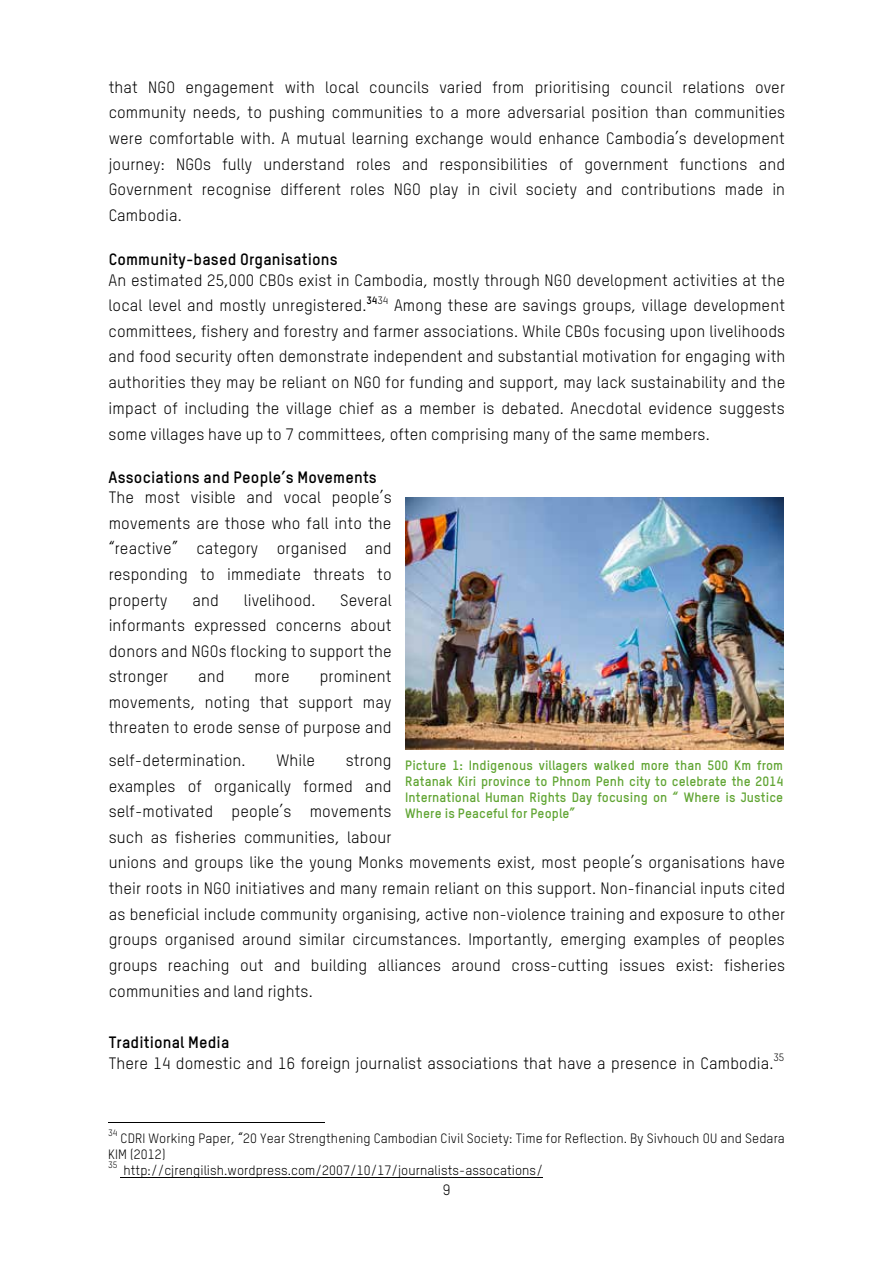
<style>
.page{position:relative;width:893px;height:1263px;background:#fff}
.page>*{position:absolute;margin:0;border:0;box-sizing:border-box;transform-origin:0 0}
.t1{font:16.2px/25.5px "Oxfam TSTARPRO";letter-spacing:.01em;color:#000;text-align:justify}
.t2{font:700 16.2px "Oxfam TSTARPRO";letter-spacing:.01em;color:#000}
.t3{font:14.7px "Oxfam TSTARPRO";color:#000}
.t4{font:700 13.35px/16px "Oxfam TSTARPRO";letter-spacing:.005em;color:#61a534;text-align:justify}
.t5{font:13.35px/16.2px "Oxfam TSTARPRO";letter-spacing:.005em;color:#000}
.t6{font:700 10.5px "Oxfam TSTARPRO";color:#000}
.t7{font:10.5px "Oxfam TSTARPRO";color:#000}
.t8{font:9px "Oxfam TSTARPRO";color:#000}
.s1{font-weight:400}
</style>
<div class="page">
<hr style="left:108px;top:1122px;width:216px;height:1px;background:#000">
<hr style="left:120px;top:1177px;width:423px;height:1px;background:#000">
<img style="left:405px;top:498px;width:378px;height:252px">
<p class="t1" style="left:109px;top:74px;width:678px">that NGO engagement with local councils varied from prioritising council relations over community needs, to pushing communities to a more adversarial position than communities were comfortable with. A mutual learning exchange would enhance Cambodia’s development journey: NGOs fully understand roles and responsibilities of government functions and Government recognise different roles NGO play in civil society and contributions made in Cambodia.</p>
<p class="t2" style="left:109px;top:249px;width:230px">Community-based Organisations</p>
<p class="t1" style="left:109px;top:267px;width:678px">An estimated 25,000 CBOs exist in Cambodia, mostly through NGO development activities at the local level and mostly unregistered.</p>
<p class="t6" style="left:367px;top:293px;width:23px">34<span class="s1">34</span></p>
<p class="t1" style="left:109px;top:293px;width:678px;text-indent:285px">Among these are savings groups, village development committees, fishery and forestry and farmer associations. While CBOs focusing upon livelihoods and food security often demonstrate independent and substantial motivation for engaging with authorities they may be reliant on NGO for funding and support, may lack sustainability and the impact of including the village chief as a member is debated. Anecdotal evidence suggests some villages have up to 7 committees, often comprising many of the same members.</p>
<p class="t2" style="left:109px;top:467px;width:270px">Associations and People’s Movements</p>
<p class="t1" style="left:109px;top:485px;width:284px">The most visible and vocal people’s movements are those who fall into the “reactive” category organised and responding to immediate threats to property</p>
<p class="t1" style="left:109px;top:587px;width:284px;text-indent:232px">Several informants expressed concerns about donors and NGOs flocking to support the stronger</p>
<p class="t1" style="left:193px;top:587px;width:28px">and</p>
<p class="t1" style="left:244px;top:587px;width:73px">livelihood.</p>
<p class="t1" style="left:109px;top:663px;width:284px;text-indent:211px">prominent movements, noting that support may threaten to erode sense of purpose and</p>
<p class="t1" style="left:109px;top:747px;width:138px">self-determination.</p>
<p class="t1" style="left:276px;top:747px;width:40px">While</p>
<p class="t1" style="left:198px;top:663px;width:28px">and</p>
<p class="t1" style="left:255px;top:663px;width:37px">more</p>
<p class="t1" style="left:109px;top:747px;width:678px;text-align:left;text-indent:237px">strong<br>examples of organically formed and<br>self-motivated people’s movements<br>such as fisheries communities, labour<br>unions and groups like the young Monks movements exist, most people’s organisations have their roots in NGO initiatives and many remain reliant on this support. Non-financial inputs cited as beneficial include community organising, active non-violence training and exposure to other groups organised around similar circumstances. Importantly, emerging examples of peoples groups reaching out and building alliances around cross-cutting issues exist: fisheries communities and land rights.</p>
<p class="t2" style="left:109px;top:1032px;width:122px">Traditional Media</p>
<p class="t1" style="left:109px;top:1050px;width:666px">There 14 domestic and 16 foreign journalist associations that have a presence in Cambodia.</p>
<p class="t7" style="left:773px;top:1051px;width:12px">35</p>
<p class="t4" style="left:405px;top:757px;width:380px">Picture 1: Indigenous villagers walked more than 500 Km from Ratanak Kiri province to Phnom Penh city to celebrate the 2014<br>International Human Rights Day focusing on “ Where is Justice Where is Peaceful for People”</p>
<p class="t8" style="left:108px;top:1127px;width:11px">34</p>
<p class="t5" style="left:108px;top:1130px;width:678px;text-indent:12px">CDRI Working Paper, “20 Year Strengthening Cambodian Civil Society: Time for Reflection. By Sivhouch OU and Sedara<br>KIM (2012)</p>
<p class="t8" style="left:108px;top:1159px;width:11px">35</p>
<p class="t5" style="left:123px;top:1162px;width:421px">http://cjrengilish.wordpress.com/2007/10/17/journalists-assocations/</p>
<p class="t3" style="left:443px;top:1181px;width:9px">9</p>
</div>
